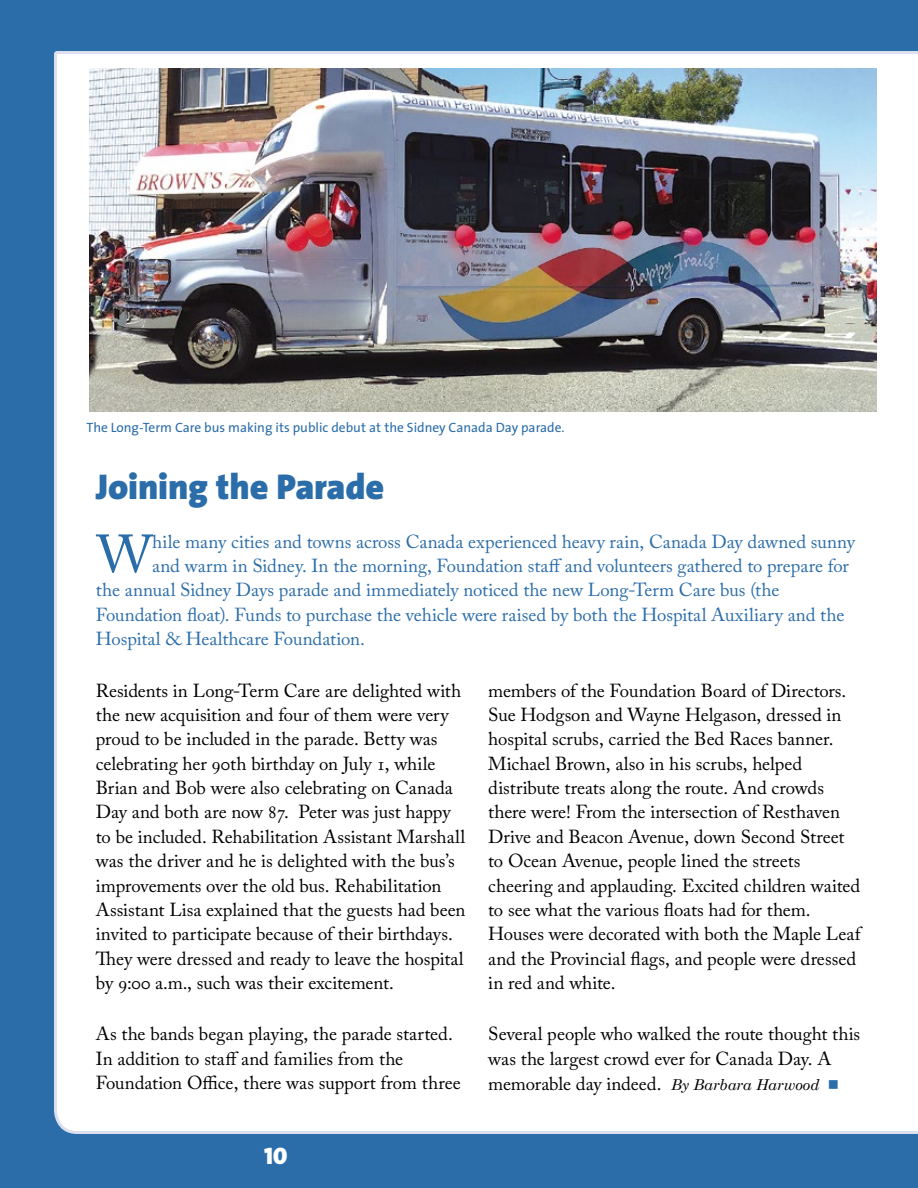
<style>
.page{position:relative;width:918px;height:1188px;background:#2b6da9}
.page>*{position:absolute;margin:0;border:0;box-sizing:border-box;transform-origin:0 0}
.t1{font:53.1px "Adobe Caslon Pro";color:#2b6da9}
.t2{font:900 36px "The Sans";letter-spacing:-.005em;color:#2b6da9}
.t3{font:24px "The Sans Black Caps";color:#fff}
.t4{font:18.75px/24.3px "Adobe Caslon Pro";color:#000}
.t5{font:18.75px "Adobe Caslon Pro";color:#2b6da9}
.t6{font:13.5px "The Sans";color:#2b6da9}
.s1{font-family:"Century Schoolbook";font-style:italic;font-size:15px}
.s2{color:#2b6da9}
</style>
<div class="page">
<div style="left:54px;top:51px;width:864px;height:1083px;background:#fff"></div>
<img style="left:90px;top:68px;width:787px;height:343px">
<p class="t6" style="left:86px;top:416px;width:480px">The Long-Term Care bus making its public debut at the Sidney Canada Day parade.</p>
<h2 class="t2" style="left:96px;top:457px;width:290px">Joining the Parade</h2>
<h1 class="t1" style="left:97px;top:523px;width:57px">W</h1>
<p class="t5" style="left:152px;top:530px;width:704px">hile many cities and towns across Canada experienced heavy rain, Canada Day dawned sunny</p>
<p class="t5" style="left:152px;top:555px;width:698px">and warm in Sidney. In the morning, Foundation staff and volunteers gathered to prepare for</p>
<p class="t5" style="left:96px;top:579px;width:685px">the annual Sidney Days parade and immediately noticed the new Long-Term Care bus (the</p>
<p class="t5" style="left:96px;top:603px;width:750px">Foundation float). Funds to purchase the vehicle were raised by both the Hospital Auxiliary and the</p>
<p class="t5" style="left:96px;top:628px;width:270px">Hospital &amp; Healthcare Foundation.</p>
<p class="t4" style="left:96px;top:678px;width:371px">Residents in Long-Term Care are delighted with the new acquisition and four of them were very proud to be included in the parade. Betty was celebrating her 90th birthday on July 1, while Brian and Bob were also celebrating on Canada Day and both are now 87. Peter was just happy to be included. Rehabilitation Assistant Marshall was the driver and he is delighted with the bus’s improvements over the old bus. Rehabilitation Assistant Lisa explained that the guests had been invited to participate because of their birthdays.<br>They were dressed and ready to leave the hospital by 9:00 a.m., such was their excitement.</p>
<p class="t4" style="left:96px;top:1022px;width:366px">As the bands began playing, the parade started.<br>In addition to staff and families from the<br>Foundation Office, there was support from three</p>
<p class="t4" style="left:488px;top:678px;width:374px">members of the Foundation Board of Directors.<br>Sue Hodgson and Wayne Helgason, dressed in hospital scrubs, carried the Bed Races banner.<br>Michael Brown, also in his scrubs, helped distribute treats along the route. And crowds there were! From the intersection of Resthaven Drive and Beacon Avenue, down Second Street to Ocean Avenue, people lined the streets cheering and applauding. Excited children waited to see what the various floats had for them.<br>Houses were decorated with both the Maple Leaf and the Provincial flags, and people were dressed in red and white.</p>
<p class="t4" style="left:488px;top:1021px;width:374px;line-height:24.9px">Several people who walked the route thought this was the largest crowd ever for Canada Day. A memorable day indeed. <span class="s1">By Barbara Harwood</span> <span class="s2">■</span></p>
<p class="t3" style="left:264px;top:1136px;width:25px">10</p>
</div>
